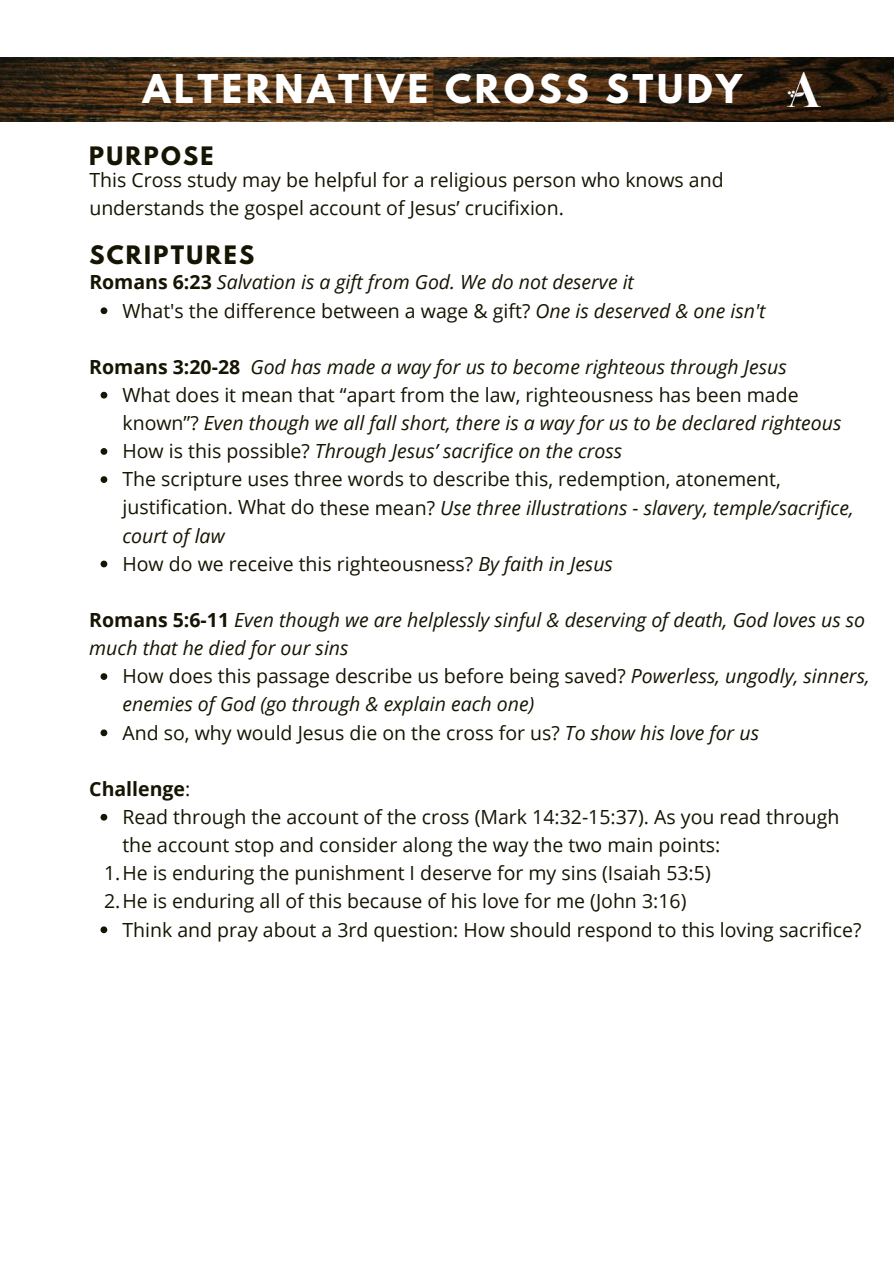
<style>
.page{position:relative;width:894px;height:1264px;background:#fff}
.page>*{position:absolute;margin:0;border:0;box-sizing:border-box;transform-origin:0 0}
.t1{font:700 35.1px "League Spartan";letter-spacing:.1em;color:#fff}
.t2{font:700 22.5px "League Spartan";letter-spacing:.1em;color:#161402}
.t3{font:italic 19.5px/28px "Open Sans";color:#161402}
.t4{font:19.5px/28px "Open Sans";color:#161402}
.t5{font:700 19.5px "Open Sans";color:#161402}
.s1{font-weight:700;font-style:normal}
.s2{font-style:normal}
.s3{font-style:italic}
.s4{font-weight:400}
</style>
<div class="page">
<img style="left:0;top:57px;width:893px;height:65px">
<img style="left:787px;top:73px;width:33px;height:33px">
<svg style="left:101px;top:307px;width:6px;height:7px"></svg>
<svg style="left:101px;top:392px;width:6px;height:6px"></svg>
<svg style="left:100px;top:448px;width:7px;height:7px"></svg>
<svg style="left:100px;top:476px;width:7px;height:7px"></svg>
<svg style="left:100px;top:560px;width:7px;height:7px"></svg>
<svg style="left:100px;top:673px;width:7px;height:7px"></svg>
<svg style="left:100px;top:729px;width:7px;height:7px"></svg>
<svg style="left:100px;top:813px;width:7px;height:7px"></svg>
<svg style="left:100px;top:926px;width:7px;height:7px"></svg>
<h1 class="t1" style="left:143px;top:72px;width:600px">ALTERNATIVE CROSS STUDY</h1>
<p class="t2" style="left:89px;top:145px;width:126px">PURPOSE</p>
<p class="t4" style="left:89px;top:165px;width:635px">This Cross study may be helpful for a religious person who knows and understands the gospel account of Jesus’ crucifixion.</p>
<p class="t2" style="left:89px;top:244px;width:166px">SCRIPTURES</p>
<p class="t3" style="left:122px;top:268px;width:644px;text-indent:-33px"><span class="s1">Romans 6:23</span> Salvation is a gift from God. We do not deserve it<br><span class="s2">What's the difference between a wage &amp; gift?</span> One is deserved &amp; one isn't</p>
<p class="t3" style="left:122px;top:352px;width:732px;text-indent:-33px"><span class="s1">Romans 3:20-28</span> God has made a way for us to become righteous through Jesus<br><span class="s2">What does it mean that “apart from the law, righteousness has been made known”?</span> Even though we all fall short, there is a way for us to be declared righteous <span class="s2">How is this possible?</span> Through Jesus’ sacrifice on the cross<br><span class="s2">The scripture uses three words to describe this, redemption, atonement, justification. What do these mean?</span> Use three illustrations - slavery, temple/sacrifice, court of law<br><span class="s2">How do we receive this righteousness?</span> By faith in Jesus</p>
<p class="t3" style="left:89px;top:605px;width:777px"><span class="s1">Romans 5:6-11</span> Even though we are helplessly sinful &amp; deserving of death, God loves us so much that he died for our sins</p>
<p class="t4" style="left:122px;top:661px;width:748px">How does this passage describe us before being saved? <span class="s3">Powerless, ungodly, sinners, enemies of God (go through &amp; explain each one)<br></span>And so, why would Jesus die on the cross for us? <span class="s3">To show his love for us</span></p>
<p class="t5" style="left:89px;top:775px;width:102px">Challenge<span class="s4">:</span></p>
<p class="t4" style="left:122px;top:802px;width:718px">Read through the account of the cross (Mark 14:32-15:37). As you read through</p>
<p class="t4" style="left:122px;top:830px;width:599px">the account stop and consider along the way the two main points:</p>
<p class="t4" style="left:104px;top:858px;width:608px">1.He is enduring the punishment I deserve for my sins (Isaiah 53:5)</p>
<p class="t4" style="left:104px;top:886px;width:583px">2.He is enduring all of this because of his love for me (John 3:16)</p>
<p class="t4" style="left:122px;top:915px;width:740px">Think and pray about a 3rd question: How should respond to this loving sacrifice?</p>
</div>
